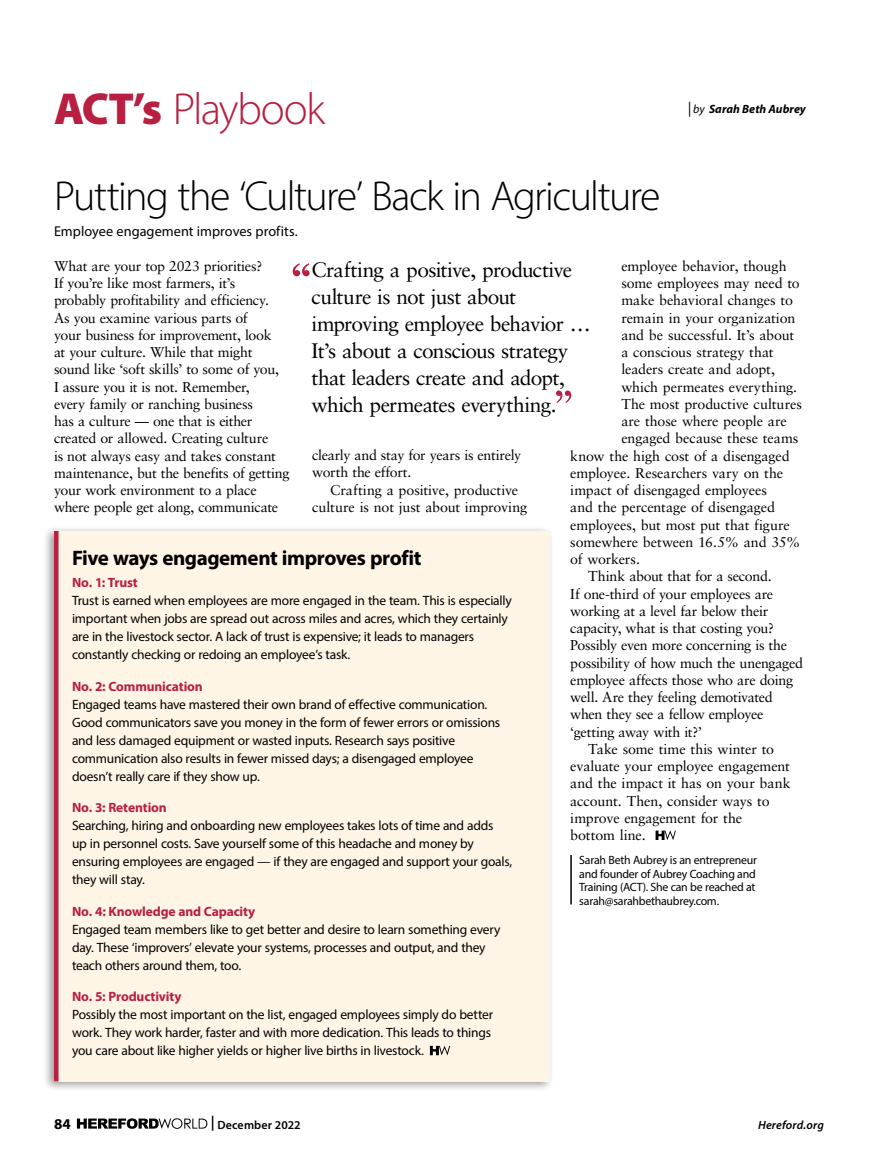
<style>
.page{position:relative;width:878px;height:1161px;background:#fff}
.page>*{position:absolute;margin:0;border:0;box-sizing:border-box;transform-origin:0 0}
.t1{font:300 45px "Myriad Pro";letter-spacing:-.035em;color:#b81f41}
.t2{font:300 42px "Myriad Pro";letter-spacing:-.04em;color:#000}
.t3{font:21px/27px "Sabon LT Pro";letter-spacing:-.035em;color:#000}
.t4{font:700 21px "Myriad Pro";letter-spacing:-.025em;color:#000}
.t5{font:700 15px "Myriad Pro";color:#000}
.t6{font:14.25px/17.2px "Sabon LT Pro";letter-spacing:-.015em;color:#000}
.t7{font:14.25px "Myriad Pro";color:#000}
.t8{font:13.5px/18px "Myriad Pro";letter-spacing:-.02em;color:#000}
.t9{font:700 13.5px "Myriad Pro";letter-spacing:-.01em;color:#b81f41}
.t10{font:12px/13.5px "Myriad Pro";letter-spacing:-.02em;color:#000}
.t11{font:italic 700 12px "Myriad Pro";letter-spacing:.005em;color:#000}
.t12{font:600 12px "Myriad Pro";letter-spacing:.01em;color:#000}
.t13{font:italic 600 12px "Myriad Pro";letter-spacing:.015em;color:#000}
.s1{font-weight:900}
.s2{font-weight:400;font-size:15px}
.s3{font-weight:400}
.s4{font-size:15px}
</style>
<div class="page">
<hr style="left:570px;top:855px;width:2px;height:49px;background:#000">
<svg style="left:655px;top:831px;width:20px;height:9px"></svg>
<svg style="left:292px;top:263px;width:17px;height:13px"></svg>
<svg style="left:556px;top:391px;width:15px;height:12px"></svg>
<div style="left:42px;top:525px;width:511px;height:567px;background:#000;opacity:.4"></div>
<div style="left:54px;top:531px;width:495px;height:551px;background:#fff5e6"></div>
<svg style="left:430px;top:1046px;width:20px;height:9px"></svg>
<hr style="left:54px;top:531px;width:4px;height:551px;background:#b81f41">
<svg style="left:77px;top:1118px;width:130px;height:11px"></svg>
<h1 class="t1" style="left:54px;top:82px;width:272px"><span class="s1">ACT’s</span> Playbook</h1>
<p class="t11" style="left:687px;top:101px;width:120px"><span class="s2">|</span> <span class="s3">by</span> Sarah Beth Aubrey</p>
<h2 class="t2" style="left:54px;top:171px;width:608px">Putting the ‘Culture’ Back in Agriculture</h2>
<p class="t7" style="left:54px;top:222px;width:245px">Employee engagement improves profits.</p>
<p class="t6" style="left:54px;top:257px;width:237px">What are your top 2023 priorities?<br>If you’re like most farmers, it’s probably profitability and efficiency.<br>As you examine various parts of<br>your business for improvement, look<br>at your culture. While that might sound like ‘soft skills’ to some of you,<br>I assure you it is not. Remember,<br>every family or ranching business<br>has a culture — one that is either created or allowed. Creating culture<br>is not always easy and takes constant maintenance, but the benefits of getting your work environment to a place where people get along, communicate</p>
<p class="t6" style="left:621px;top:257px;width:167px">employee behavior, though</p>
<p class="t6" style="left:621px;top:274px;width:180px">some employees may need to</p>
<p class="t6" style="left:621px;top:291px;width:173px">make behavioral changes to</p>
<p class="t6" style="left:621px;top:309px;width:175px">remain in your organization</p>
<p class="t6" style="left:621px;top:326px;width:174px">and be successful. It’s about</p>
<p class="t6" style="left:621px;top:343px;width:154px">a conscious strategy that</p>
<p class="t6" style="left:621px;top:360px;width:155px">leaders create and adopt,</p>
<p class="t6" style="left:621px;top:378px;width:177px">which permeates everything.</p>
<p class="t6" style="left:621px;top:395px;width:182px">The most productive cultures</p>
<p class="t6" style="left:621px;top:412px;width:167px">are those where people are</p>
<p class="t6" style="left:621px;top:429px;width:179px">engaged because these teams</p>
<p class="t6" style="left:570px;top:447px;width:221px">know the high cost of a disengaged</p>
<p class="t6" style="left:570px;top:464px;width:214px">employee. Researchers vary on the</p>
<p class="t6" style="left:570px;top:481px;width:198px">impact of disengaged employees</p>
<p class="t6" style="left:570px;top:498px;width:206px">and the percentage of disengaged</p>
<p class="t6" style="left:570px;top:516px;width:221px">employees, but most put that figure</p>
<p class="t6" style="left:570px;top:533px;width:231px">somewhere between 16.5% and 35%</p>
<p class="t6" style="left:570px;top:550px;width:71px">of workers.</p>
<p class="t6" style="left:588px;top:567px;width:185px">Think about that for a second.</p>
<p class="t6" style="left:570px;top:585px;width:204px">If one-third of your employees are</p>
<p class="t6" style="left:570px;top:602px;width:200px">working at a level far below their</p>
<p class="t6" style="left:570px;top:619px;width:205px">capacity, what is that costing you?</p>
<p class="t6" style="left:570px;top:636px;width:218px">Possibly even more concerning is the</p>
<p class="t6" style="left:570px;top:654px;width:234px">possibility of how much the unengaged</p>
<p class="t6" style="left:570px;top:671px;width:224px">employee affects those who are doing</p>
<p class="t6" style="left:570px;top:688px;width:204px">well. Are they feeling demotivated</p>
<p class="t6" style="left:570px;top:705px;width:195px">when they see a fellow employee</p>
<p class="t6" style="left:570px;top:723px;width:133px">‘getting away with it?’</p>
<p class="t6" style="left:588px;top:740px;width:187px">Take some time this winter to</p>
<p class="t6" style="left:570px;top:757px;width:221px">evaluate your employee engagement</p>
<p class="t6" style="left:570px;top:774px;width:222px">and the impact it has on your bank</p>
<p class="t6" style="left:570px;top:792px;width:201px">account. Then, consider ways to</p>
<p class="t6" style="left:570px;top:809px;width:173px">improve engagement for the</p>
<p class="t6" style="left:570px;top:826px;width:77px">bottom line.</p>
<p class="t10" style="left:579px;top:853px;width:179px">Sarah Beth Aubrey is an entrepreneur and founder of Aubrey Coaching and Training (ACT). She can be reached at sarah@sarahbethaubrey.com.</p>
<h3 class="t3" style="left:311px;top:256px;width:281px">Crafting a positive, productive culture is not just about improving employee behavior …<br>It’s about a conscious strategy that leaders create and adopt, which permeates everything.</h3>
<p class="t6" style="left:312px;top:446px;width:211px">clearly and stay for years is entirely worth the effort.</p>
<p class="t6" style="left:312px;top:481px;width:216px;text-indent:18px">Crafting a positive, productive culture is not just about improving</p>
<h3 class="t4" style="left:72px;top:544px;width:351px">Five ways engagement improves profit</h3>
<p class="t9" style="left:72px;top:574px;width:67px">No. 1: Trust</p>
<p class="t8" style="left:72px;top:592px;width:441px">Trust is earned when employees are more engaged in the team. This is especially important when jobs are spread out across miles and acres, which they certainly are in the livestock sector. A lack of trust is expensive; it leads to managers constantly checking or redoing an employee’s task.</p>
<p class="t9" style="left:72px;top:677px;width:132px">No. 2: Communication</p>
<p class="t8" style="left:72px;top:695px;width:429px">Engaged teams have mastered their own brand of effective communication.<br>Good communicators save you money in the form of fewer errors or omissions and less damaged equipment or wasted inputs. Research says positive communication also results in fewer missed days; a disengaged employee doesn’t really care if they show up.</p>
<p class="t9" style="left:72px;top:799px;width:96px">No. 3: Retention</p>
<p class="t8" style="left:72px;top:816px;width:442px">Searching, hiring and onboarding new employees takes lots of time and adds<br>up in personnel costs. Save yourself some of this headache and money by ensuring employees are engaged — if they are engaged and support your goals, they will stay.</p>
<p class="t9" style="left:72px;top:902px;width:185px">No. 4: Knowledge and Capacity</p>
<p class="t8" style="left:72px;top:920px;width:430px">Engaged team members like to get better and desire to learn something every day. These ‘improvers’ elevate your systems, processes and output, and they teach others around them, too.</p>
<p class="t9" style="left:72px;top:988px;width:111px">No. 5: Productivity</p>
<p class="t8" style="left:72px;top:1005px;width:422px">Possibly the most important on the list, engaged employees simply do better work. They work harder, faster and with more dedication. This leads to things you care about like higher yields or higher live births in livestock.</p>
<p class="t5" style="left:54px;top:1114px;width:18px">84</p>
<p class="t12" style="left:211px;top:1117px;width:91px"><span class="s4">|</span> December 2022</p>
<p class="t13" style="left:758px;top:1117px;width:67px">Hereford.org</p>
</div>
